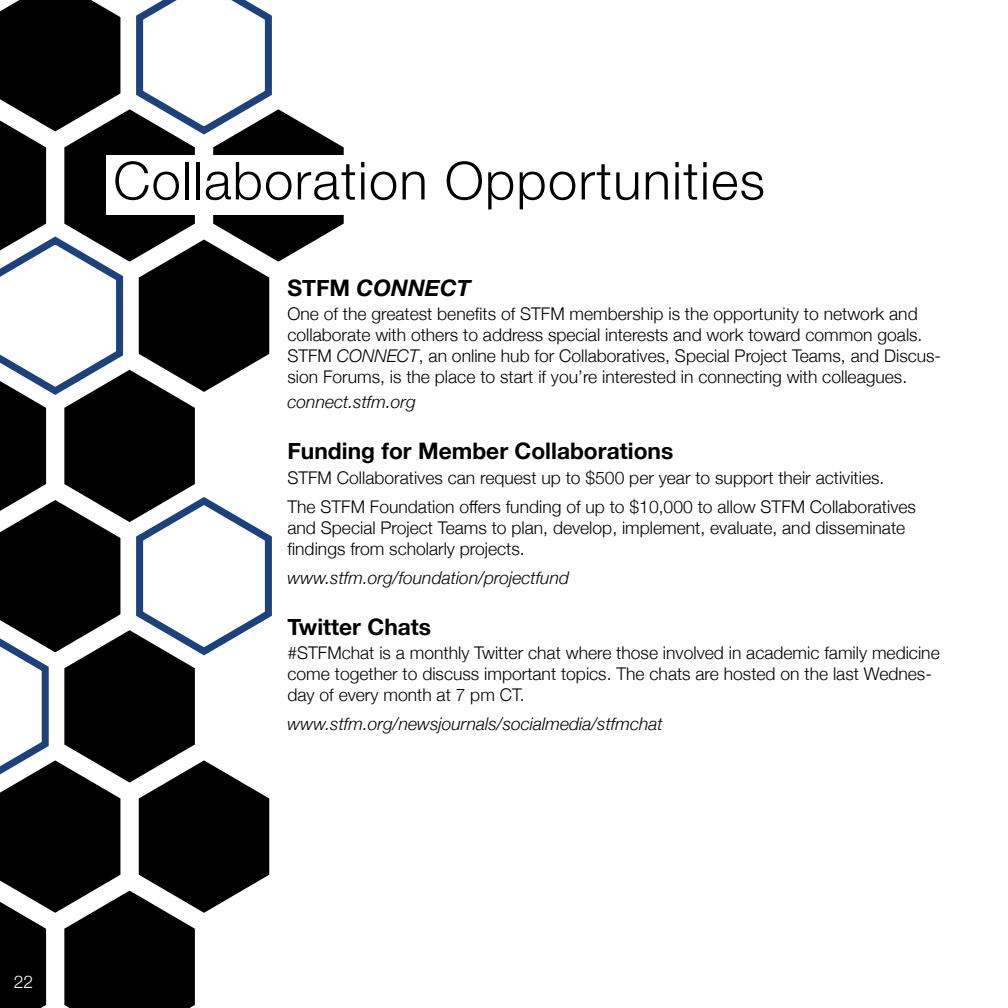
<style>
.page{position:relative;width:1008px;height:1008px;background:#fff}
.page>*{position:absolute;margin:0;border:0;box-sizing:border-box;transform-origin:0 0}
.t1{font:300 52.5px "Helvetica Neue";letter-spacing:.025em;color:#000}
.t2{font:700 22.75px "Helvetica Neue";color:#000}
.t3{font:italic 700 22.75px "Helvetica Neue";color:#000}
.t4{font:300 17.5px/21px "Helvetica Neue";color:#000}
.t5{font:italic 300 17.5px "Helvetica Neue";color:#000}
.t6{font:300 17.5px "Helvetica Neue";color:#fff}
.s1{font-style:normal}
.s2{font-style:italic}
</style>
<div class="page">
<svg style="left:0;top:0;width:344px;height:1008px"></svg>
<div style="left:106px;top:155px;width:249px;height:59px;background:#fff"></div>
<h1 class="t1" style="left:113px;top:138px;width:653px">Collaboration Opportunities</h1>
<h2 class="t3" style="left:287px;top:270px;width:185px"><span class="s1">STFM</span> CONNECT</h2>
<p class="t4" style="left:287px;top:302px;width:655px">One of the greatest benefits of STFM membership is the opportunity to network and collaborate with others to address special interests and work toward common goals.<br>STFM <span class="s2">CONNECT</span>, an online hub for Collaboratives, Special Project Teams, and Discus&shy;sion Forums, is the place to start if you’re interested in connecting with colleagues.</p>
<p class="t5" style="left:287px;top:388px;width:130px">connect.stfm.org</p>
<h2 class="t2" style="left:287px;top:433px;width:387px">Funding for Member Collaborations</h2>
<p class="t4" style="left:287px;top:462px;width:630px;line-height:28.9px">STFM Collaboratives can request up to $500 per year to support their activities.<br>The STFM Foundation offers funding of up to $10,000 to allow STFM Collaboratives</p>
<p class="t4" style="left:287px;top:516px;width:619px">and Special Project Teams to plan, develop, implement, evaluate, and disseminate findings from scholarly projects.</p>
<p class="t5" style="left:287px;top:564px;width:283px">www.stfm.org/foundation/projectfund</p>
<h2 class="t2" style="left:287px;top:609px;width:145px">Twitter Chats</h2>
<p class="t4" style="left:287px;top:641px;width:654px">#STFMchat is a monthly Twitter chat where those involved in academic family medicine come together to discuss important topics. The chats are hosted on the last Wednes&shy;day of every month at 7 pm CT.</p>
<p class="t5" style="left:287px;top:710px;width:377px">www.stfm.org/newsjournals/socialmedia/stfmchat</p>
<p class="t6" style="left:14px;top:968px;width:21px">22</p>
</div>
